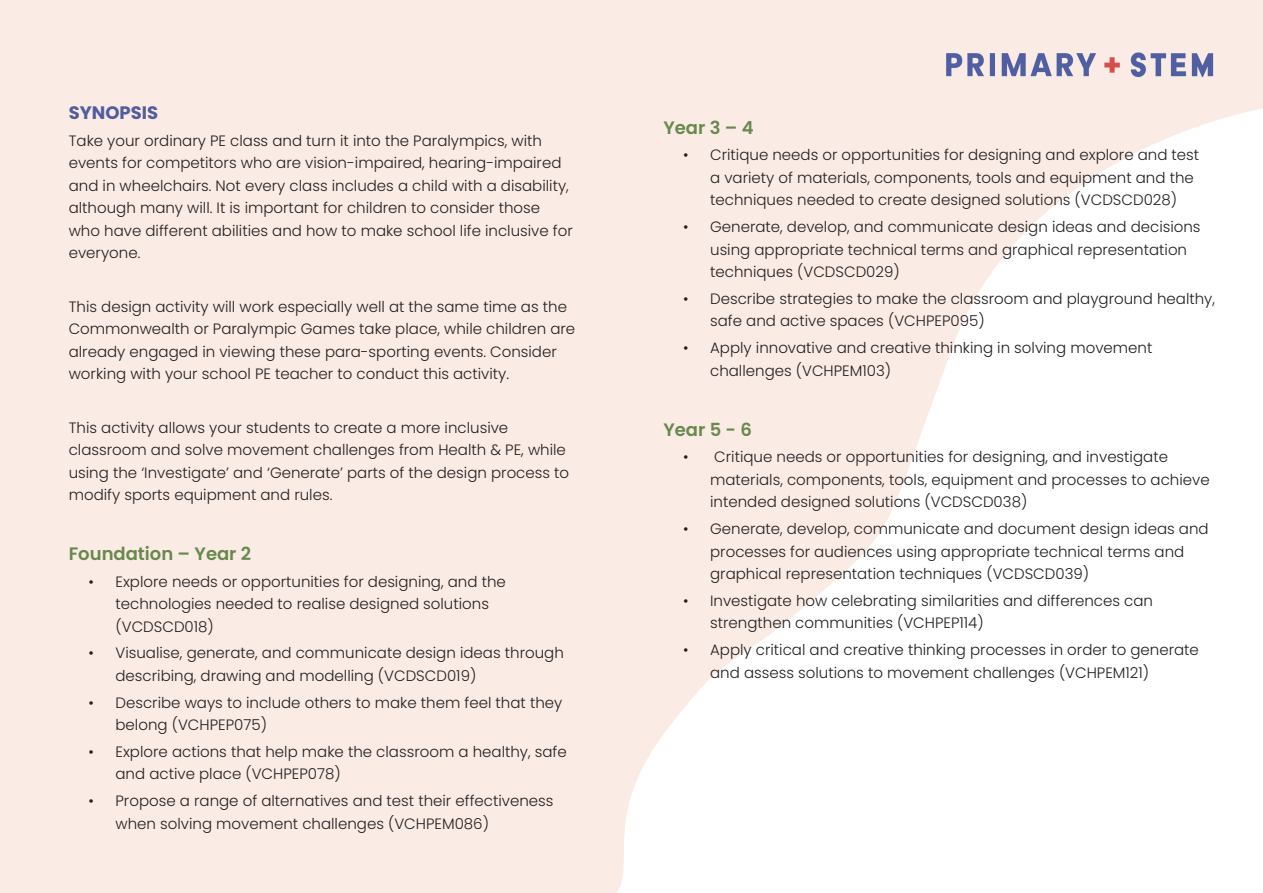
<style>
.page{position:relative;width:1263px;height:893px;background:#faebe5}
.page>*{position:absolute;margin:0;border:0;box-sizing:border-box;transform-origin:0 0}
.t1{font:600 18px "Poppins";color:#67894c}
.t2{font:700 18px "Poppins";color:#515da0}
.t3{font:300 15px/22.5px "Poppins";color:#231f20}
</style>
<div class="page">
<img style="left:946px;top:52px;width:268px;height:26px">
<svg style="left:617px;top:108px;width:646px;height:785px;fill:#fff"></svg>
<p class="t2" style="left:69px;top:102px;width:91px">SYNOPSIS</p>
<p class="t3" style="left:69px;top:129px;width:506px">Take your ordinary PE class and turn it into the Paralympics, with events for competitors who are vision-impaired, hearing-impaired and in wheelchairs. Not every class includes a child with a disability, although many will. It is important for children to consider those who have different abilities and how to make school life inclusive for everyone.</p>
<p class="t3" style="left:69px;top:295px;width:508px">This design activity will work especially well at the same time as the Commonwealth or Paralympic Games take place, while children are already engaged in viewing these para-sporting events. Consider working with your school PE teacher to conduct this activity.</p>
<p class="t3" style="left:69px;top:416px;width:502px">This activity allows your students to create a more inclusive classroom and solve movement challenges from Health &amp; PE, while using the ‘Investigate’ and ‘Generate’ parts of the design process to modify sports equipment and rules.</p>
<p class="t1" style="left:69px;top:543px;width:184px">Foundation – Year 2</p>
<p class="t3" style="left:116px;top:570px;width:392px;text-indent:-27px">• Explore needs or opportunities for designing, and the technologies needed to realise designed solutions (VCDSCD018)</p>
<p class="t3" style="left:116px;top:642px;width:450px;text-indent:-27px">• Visualise, generate, and communicate design ideas through describing, drawing and modelling (VCDSCD019)</p>
<p class="t3" style="left:116px;top:691px;width:448px;text-indent:-27px">• Describe ways to include others to make them feel that they belong (VCHPEP075)</p>
<p class="t3" style="left:116px;top:740px;width:453px;text-indent:-27px">• Explore actions that help make the classroom a healthy, safe and active place (VCHPEP078)</p>
<p class="t3" style="left:116px;top:790px;width:439px;text-indent:-27px">• Propose a range of alternatives and test their effectiveness when solving movement challenges (VCHPEM086)</p>
<p class="t1" style="left:663px;top:117px;width:92px">Year 3 – 4</p>
<p class="t3" style="left:710px;top:144px;width:491px;text-indent:-27px">• Critique needs or opportunities for designing and explore and test a variety of materials, components, tools and equipment and the techniques needed to create designed solutions (VCDSCD028)</p>
<p class="t3" style="left:710px;top:216px;width:492px;text-indent:-27px">• Generate, develop, and communicate design ideas and decisions using appropriate technical terms and graphical representation techniques (VCDSCD029)</p>
<p class="t3" style="left:710px;top:288px;width:506px;text-indent:-27px">• Describe strategies to make the classroom and playground healthy, safe and active spaces (VCHPEP095)</p>
<p class="t3" style="left:710px;top:337px;width:444px;text-indent:-27px">• Apply innovative and creative thinking in solving movement challenges (VCHPEM103)</p>
<p class="t1" style="left:663px;top:419px;width:90px">Year 5 - 6</p>
<p class="t3" style="left:710px;top:446px;width:501px;text-indent:-27px">• Critique needs or opportunities for designing, and investigate materials, components, tools, equipment and processes to achieve intended designed solutions (VCDSCD038)</p>
<p class="t3" style="left:710px;top:518px;width:500px;text-indent:-27px">• Generate, develop, communicate and document design ideas and processes for audiences using appropriate technical terms and graphical representation techniques (VCDSCD039)</p>
<p class="t3" style="left:710px;top:589px;width:444px;text-indent:-27px">• Investigate how celebrating similarities and differences can strengthen communities (VCHPEP114)</p>
<p class="t3" style="left:710px;top:639px;width:490px;text-indent:-27px">• Apply critical and creative thinking processes in order to generate and assess solutions to movement challenges (VCHPEM121)</p>
</div>
